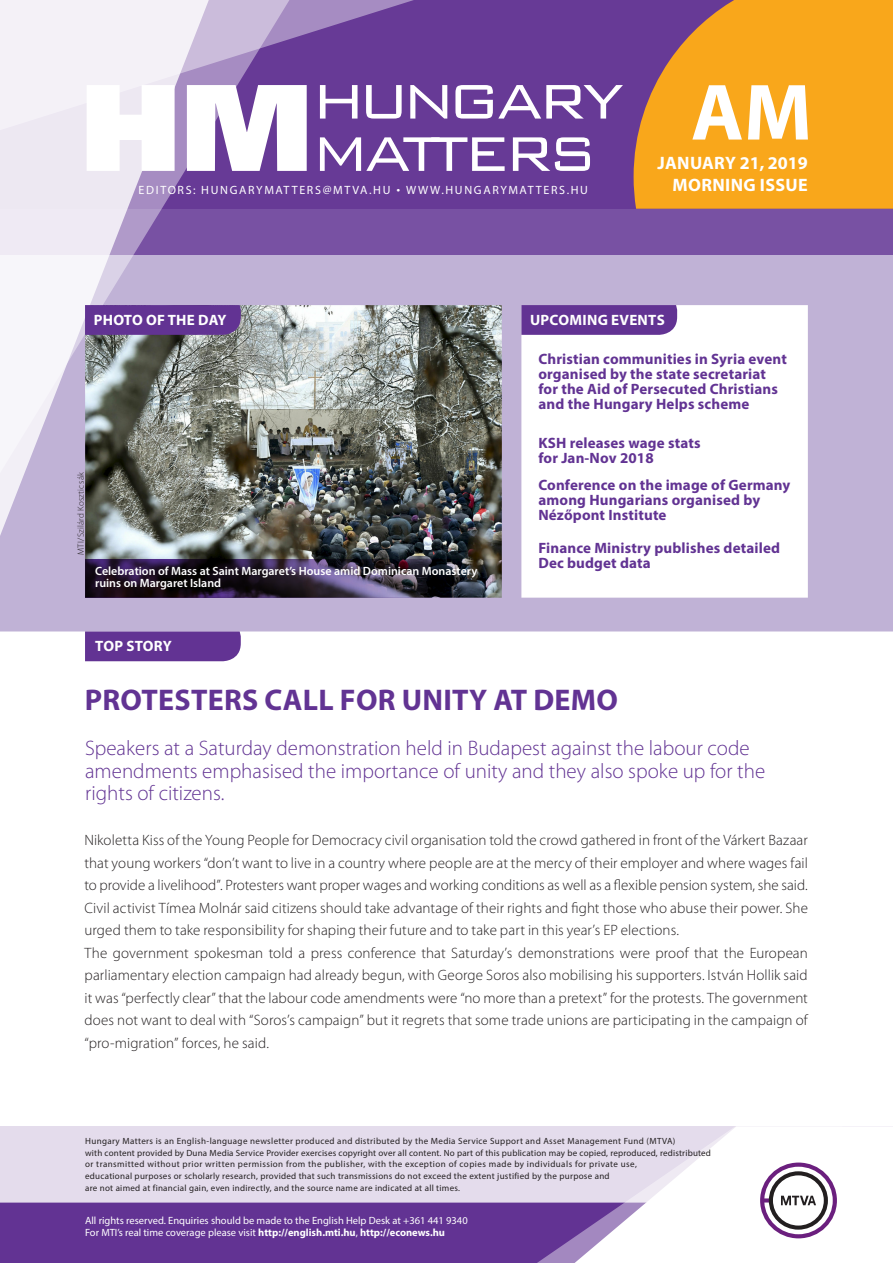
<style>
.page{position:relative;width:893px;height:1263px;background:#fff}
.page>*{position:absolute;margin:0;border:0;box-sizing:border-box;transform-origin:0 0}
.t1{font:700 80.55px "Myriad Pro";color:#fff}
.t2{font:700 30px "Myriad Pro";letter-spacing:.01em;color:#623393}
.t3{font:300 21px/22.5px "Myriad Pro";color:#623393}
.t4{font:700 18px/22.5px "Myriad Pro";letter-spacing:.02em;color:#fff;text-align:right}
.t5{font:300 15px/22.5px "Myriad Pro";letter-spacing:.005em;color:#231f20}
.t6{font:700 15px/15px "Myriad Pro";letter-spacing:.01em;color:#623393}
.t7{font:700 15px "Myriad Pro";letter-spacing:.02em;color:#fff}
.t8{font:600 12px/12px "Myriad Pro";color:#fff}
.t9{font:12px "Myriad Pro";letter-spacing:.14em;color:#fff}
.t10{font:10.5px/12px "Myriad Pro";color:#fff}
.t11{font:9px/12px "Myriad Pro";letter-spacing:.03em;color:#231f20}
.t12{font:300 9px "Myriad Pro";letter-spacing:.025em;color:#231f20}
.s1{font-family:"Geogrotesque"}
.s2{font-weight:700}
</style>
<div class="page">
<div style="left:0;top:1126px;width:893px;height:137px;background:#e4dcec"></div>
<div style="left:0;top:1202px;width:506px;height:61px;background:#623393"></div>
<svg style="left:506px;top:1202px;width:69px;height:61px;fill:#623393"></svg>
<svg style="left:575px;top:1126px;width:318px;height:137px"></svg>
<svg style="left:0;top:255px;width:893px;height:376px"></svg>
<div style="left:0;top:0;width:893px;height:255px;background:linear-gradient(to bottom,#633493,#72489e)"></div>
<svg style="left:634px;top:0;width:259px;height:209px;fill:#f9a71b"></svg>
<svg style="left:225px;top:221px;width:83px;height:287px"></svg>
<svg style="left:225px;top:0;width:257px;height:221px;fill:#673a96"></svg>
<svg style="left:0;top:0;width:225px;height:610px"></svg>
<svg style="left:87px;top:85px;width:88px;height:86px"></svg>
<svg style="left:187px;top:85px;width:120px;height:86px"></svg>
<svg style="left:320px;top:85px;width:37px;height:34px"></svg>
<svg style="left:366px;top:85px;width:36px;height:34px"></svg>
<svg style="left:410px;top:85px;width:37px;height:34px"></svg>
<svg style="left:455px;top:85px;width:168px;height:34px"></svg>
<svg style="left:320px;top:137px;width:185px;height:34px"></svg>
<svg style="left:513px;top:137px;width:77px;height:34px"></svg>
<div style="left:85px;top:631px;width:156px;height:30px;background:#623393"></div>
<svg style="left:521px;top:305px;width:156px;height:30px"></svg>
<div style="left:85px;top:305px;width:156px;height:30px;background:#623393"></div>
<img style="left:85px;top:559px;width:417px;height:39px">
<p class="t9" style="left:139px;top:182px;width:451px">Editors: hungarymatte rs@mtva.hu <span class="s1">¬</span> www.hungarymatte rs.hu</p>
<h1 class="t1" style="left:691px;top:60px;width:122px">AM</h1>
<p class="t4" style="left:657px;top:151px;width:152px">January 21, 2019 morning issue</p>
<p class="t7" style="left:94px;top:310px;width:134px">Photo of the day</p>
<p class="t7" style="left:530px;top:310px;width:136px">Upcoming events</p>
<p class="t12" style="left:76px;top:555px;width:84px;rotate:-90deg">MTI/Szilárd Koszticsák</p>
<p class="t8" style="left:95px;top:564px;width:384px">Celebration of Mass at Saint Margaret’s House amid Dominican Monastery ruins on Margaret Island</p>
<p class="t6" style="left:538px;top:351px;width:250px">Christian communities in Syria event organised by the state secretariat for the Aid of Persecuted Christians and the Hungary Helps scheme</p>
<p class="t6" style="left:538px;top:435px;width:164px">KSH releases wage stats for Jan-Nov 2018</p>
<p class="t6" style="left:538px;top:477px;width:254px">Conference on the image of Germany among Hungarians organised by<br>Nézőpont Institute</p>
<p class="t6" style="left:538px;top:540px;width:243px">Finance Ministry publishes detailed<br>Dec budget data</p>
<p class="t7" style="left:95px;top:636px;width:58px">TOP STORY</p>
<h2 class="t2" style="left:85px;top:680px;width:535px">PROTESTERS CALL FOR UNITY AT DEMO</h2>
<h3 class="t3" style="left:85px;top:737px;width:682px">Speakers at a Saturday demonstration held in Budapest against the labour code amendments emphasised the importance of unity and they also spoke up for the rights of citizens.</h3>
<p class="t5" style="left:85px;top:829px;width:725px">Nikoletta Kiss of the Young People for Democracy civil organisation told the crowd gathered in front of the Várkert Bazaar that young workers “don’t want to live in a country where people are at the mercy of their employer and where wages fail to provide a livelihood”. Protesters want proper wages and working conditions as well as a flexible pension system, she said.<br>Civil activist Tímea Molnár said citizens should take advantage of their rights and fight those who abuse their power. She urged them to take responsibility for shaping their future and to take part in this year’s EP elections.<br>The government spokesman told a press conference that Saturday’s demonstrations were proof that the European parliamentary election campaign had already begun, with George Soros also mobilising his supporters. István Hollik said it was “perfectly clear” that the labour code amendments were “no more than a pretext” for the protests. The government does not want to deal with “Soros’s campaign” but it regrets that some trade unions are participating in the campaign of “pro-migration” forces, he said.</p>
<p class="t11" style="left:85px;top:1134px;width:627px">Hungary Matters is an English-language newsletter produced and distributed by the Media Service Support and Asset Management Fund (MTVA)<br>with content provided by Duna Media Service Provider exercises copyright over all content. No part of this publication may be copied, reproduced, redistributed or transmitted without prior written permission from the publisher, with the exception of copies made by individuals for private use,<br>educational purposes or scholarly research, provided that such transmissions do not exceed the extent justified by the purpose and<br>are not aimed at financial gain, even indirectly, and the source name are indicated at all times.</p>
<p class="t10" style="left:85px;top:1214px;width:384px">All rights reserved. Enquiries should be made to the English Help Desk at +361 441 9340<br>For MTI’s real time coverage please visit <span class="s2">http://english.mti.hu</span>, <span class="s2">http://econews.hu</span></p>
</div>
